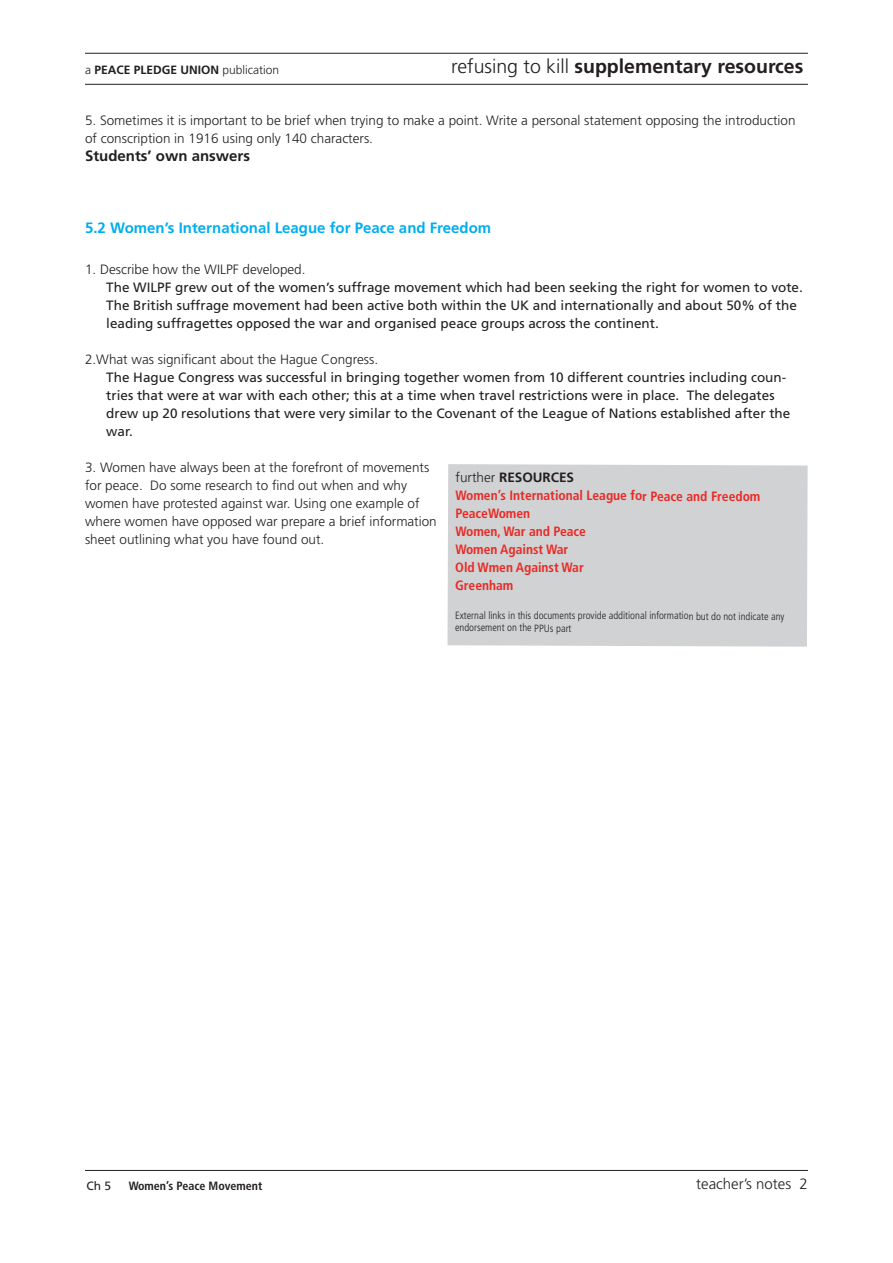
<style>
.page{position:relative;width:893px;height:1263px;background:#fff}
.page>*{position:absolute;margin:0;border:0;box-sizing:border-box;transform-origin:0 0}
.t1{font:700 19.5px "Frutiger";color:#231f20}
.t2{font:700 15px "Frutiger";color:#00aeef}
.t3{font:700 15px "Frutiger";color:#231f20}
.t4{font:300 15px "Frutiger";color:#231f20}
.t5{font:13.5px/18px "Frutiger";color:#231f20}
.t6{font:300 13.5px/18px "Frutiger";color:#231f20}
.t7{font:700 condensed 13.5px/18px "Frutiger";letter-spacing:-.005em;color:#ea2924}
.t8{font:700 12px "Frutiger";color:#231f20}
.t9{font:700 condensed 12px "Frutiger";color:#231f20}
.t10{font:12px "Frutiger";color:#231f20}
.t11{font:300 condensed 10.5px/12.1px "Frutiger";letter-spacing:-.005em;color:#231f20}
.s1{font-weight:300}
.s2{font-weight:300;font-stretch:normal;color:#231f20}
.s3{font-stretch:normal;color:#231f20}
</style>
<div class="page">
<hr style="left:85px;top:84px;width:723px;height:1px;background:#231f20">
<hr style="left:85px;top:53px;width:723px;height:1px;background:#231f20">
<hr style="left:85px;top:1170px;width:723px;height:1px;background:#231f20">
<div style="left:447px;top:464px;width:361px;height:183px;background:#d1d2d4"></div>
<p class="t8" style="left:85px;top:65px;width:196px"><span class="s1">a</span> PEACE PLEDGE UNION <span class="s1">publication</span></p>
<h1 class="t1" style="left:451px;top:59px;width:354px"><span class="s1">refusing to kill</span> supplementary resources</h1>
<p class="t6" style="left:85px;top:112px;width:712px">5. Sometimes it is important to be brief when trying to make a point. Write a personal statement opposing the introduction of conscription in 1916 using only 140 characters.</p>
<p class="t3" style="left:85px;top:149px;width:166px">Students’ own answers</p>
<p class="t2" style="left:85px;top:222px;width:408px">5.2 Women’s International League for Peace and Freedom</p>
<p class="t6" style="left:85px;top:261px;width:222px">1. Describe how the WILPF developed.</p>
<p class="t5" style="left:106px;top:279px;width:698px">The WILPF grew out of the women’s suffrage movement which had been seeking the right for women to vote.<br>The British suffrage movement had been active both within the UK and internationally and about 50% of the leading suffragettes opposed the war and organised peace groups across the continent.</p>
<p class="t6" style="left:85px;top:351px;width:295px">2.What was significant about the Hague Congress.</p>
<p class="t5" style="left:106px;top:369px;width:686px">The Hague Congress was successful in bringing together women from 10 different countries including coun&shy;tries that were at war with each other; this at a time when travel restrictions were in place. The delegates drew up 20 resolutions that were very similar to the Covenant of the League of Nations established after the war.</p>
<p class="t6" style="left:85px;top:459px;width:353px">3. Women have always been at the forefront of movements for peace. Do some research to find out when and why women have protested against war. Using one example of where women have opposed war prepare a brief information sheet outlining what you have found out.</p>
<p class="t7" style="left:455px;top:469px;width:307px"><span class="s2">further</span> <span class="s3">RESOURCES<br></span>Women’s International League for Peace and Freedom<br>PeaceWomen<br>Women, War and Peace<br>Women Against War<br>Old Wmen Against War<br>Greenham</p>
<p class="t11" style="left:455px;top:610px;width:331px">External links in this documents provide additional information but do not indicate any endorsement on the PPUs part</p>
<p class="t10" style="left:87px;top:1180px;width:26px">Ch 5</p>
<p class="t9" style="left:129px;top:1180px;width:135px">Women’s Peace Movement</p>
<p class="t4" style="left:696px;top:1178px;width:113px">teacher’s notes 2</p>
</div>
